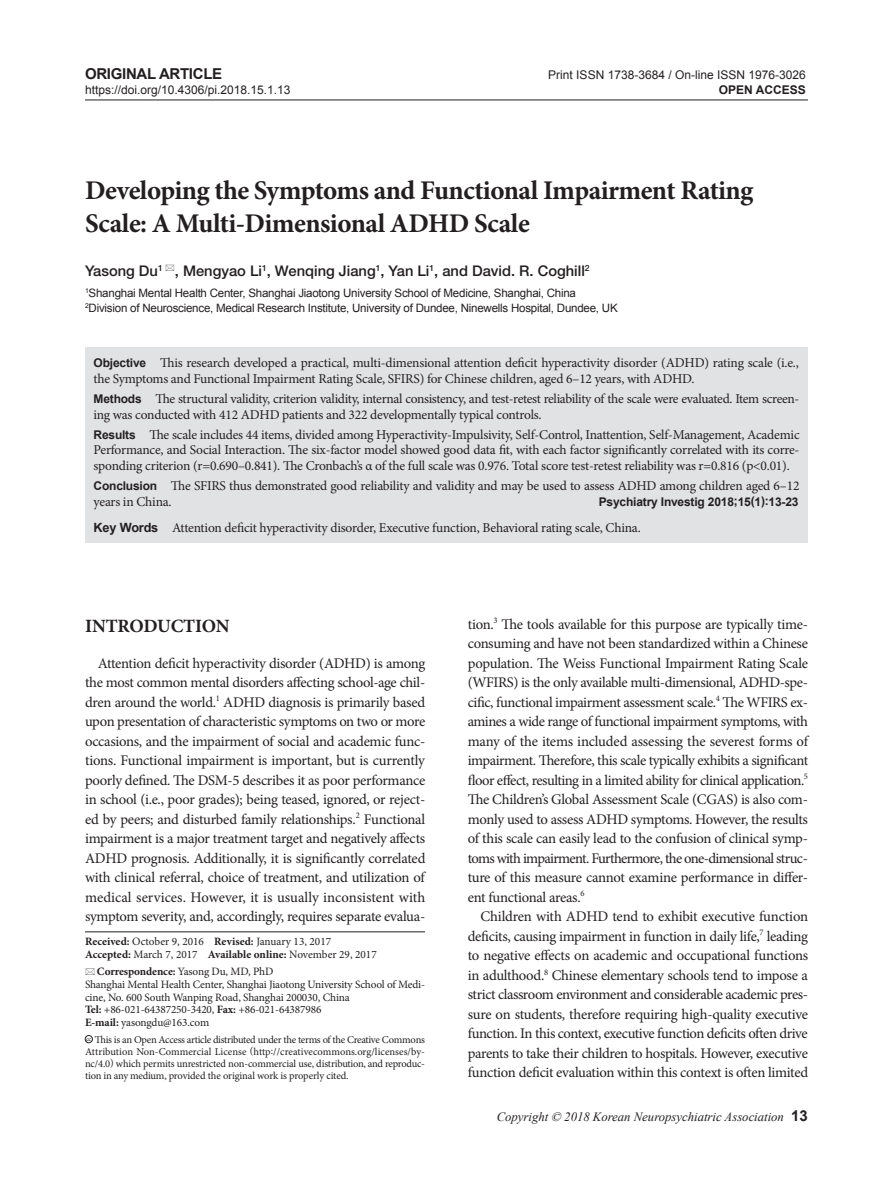
<style>
.page{position:relative;width:893px;height:1191px;background:#fff}
.page>*{position:absolute;margin:0;border:0;box-sizing:border-box;transform-origin:0 0}
.논문제목{font:700 27px/33px "Minion Pro";letter-spacing:-.02em;color:#231f20}
.큰제목{font:700 18.75px "Minion Pro";letter-spacing:-.01em;color:#231f20}
.t1{font:700 15px "Arial";letter-spacing:-.02em;color:#231f20}
.본문{font:14.7px/19.5px "Minion Pro";letter-spacing:-.02em;color:#231f20;text-align:justify}
.이름{font:500 14.7px "Helvetica Neue LT Std";color:#231f20}
.초록{font:13.5px/15.8px "Minion Pro";letter-spacing:-.02em;color:#231f20}
.t2{font:italic 12.75px "Times New Roman";color:#231f20}
.t3{font:12px "Arial";color:#231f20}
.초록-2{font:700 12px "Arial";letter-spacing:-.015em;color:#231f20}
.소속{font:11.55px "Arial";letter-spacing:-.02em;color:#231f20}
.교신저자{font:11.25px/12.8px "Minion Pro";letter-spacing:-.015em;color:#231f20}
.날짜{font:11.25px "Minion Pro";color:#231f20}
.교신저자-2{font:700 11.25px "Minion Pro";letter-spacing:-.01em;color:#231f20}
.날짜-2{font:10.5px/12px "Minion Pro";letter-spacing:-.015em;color:#231f20;text-align:justify}
.t4{font:6.6px "Minion Pro";color:#231f20}
.s1{font-family:"Arial";font-weight:700;font-size:12px}
.s2{font-family:"Arial";font-weight:700;font-size:12.75px;color:#e1e2e4}
.s3{font-family:"Arial";font-weight:700;font-size:12.75px}
.s4{font-weight:700}
.s5{font-weight:400}
.s6{font-family:"Arial";font-weight:700;font-style:normal;font-size:15px}
</style>
<div class="page">
<hr style="left:85px;top:100px;width:723px;height:1px;background:#231f20">
<div style="left:85px;top:347px;width:723px;height:196px;background:#e1e2e4"></div>
<hr style="left:85px;top:931px;width:340px;height:1px;background:#231f20">
<div style="left:85px;top:1035px;width:8px;height:8px;border:1px solid #231f20;border-radius:50%"></div>
<p class="t1" style="left:85px;top:64px;width:139px">ORIGINAL ARTICLE</p>
<p class="t3" style="left:85px;top:82px;width:207px">https://doi.org/10.4306/pi.2018.15.1.13</p>
<p class="t3" style="left:548px;top:67px;width:259px">Print ISSN 1738-3684 / On-line ISSN 1976-3026</p>
<p class="초록-2" style="left:719px;top:82px;width:88px">OPEN ACCESS</p>
<p class="논문제목" style="left:85px;top:175px;width:670px">Developing the Symptoms and Functional Impairment Rating<br>Scale: A Multi-Dimensional ADHD Scale</p>
<p class="이름" style="left:85px;top:262px;width:506px">Yasong Du<sup>1</sup> , Mengyao Li<sup>1</sup>, Wenqing Jiang<sup>1</sup>, Yan Li<sup>1</sup>, and David. R. Coghill<sup>2</sup></p>
<p class="소속" style="left:85px;top:286px;width:492px"><sup>1</sup>Shanghai Mental Health Center, Shanghai Jiaotong University School of Medicine, Shanghai, China</p>
<p class="소속" style="left:85px;top:300px;width:534px"><sup>2</sup>Division of Neuroscience, Medical Research Institute, University of Dundee, Ninewells Hospital, Dundee, UK</p>
<p class="초록" style="left:94px;top:355px;width:707px"><span class="s1">Objective</span><span class="s2">aa</span>This research developed a practical, multi-dimensional attention deficit hyperactivity disorder (ADHD) rating scale (i.e., the Symptoms and Functional Impairment Rating Scale, SFIRS) for Chinese children, aged 6–12 years, with ADHD.</p>
<p class="초록" style="left:94px;top:391px;width:707px"><span class="s1">Methods</span><span class="s2">aa</span>The structural validity, criterion validity, internal consistency, and test-retest reliability of the scale were evaluated. Item screen&shy;ing was conducted with 412 ADHD patients and 322 developmentally typical controls.</p>
<p class="초록" style="left:94px;top:426px;width:708px;text-align:justify"><span class="s1">Results</span><span class="s2">aa</span>The scale includes 44 items, divided among Hyperactivity-Impulsivity, Self-Control, Inattention, Self-Management, Academic Performance, and Social Interaction. The six-factor model showed good data fit, with each factor significantly correlated with its corre&shy;sponding criterion (r=0.690–0.841). The Cronbach’s α of the full scale was 0.976. Total score test-retest reliability was r=0.816 (p&lt;0.01).</p>
<p class="초록" style="left:94px;top:478px;width:707px"><span class="s1">Conclusion</span><span class="s2">aa</span>The SFIRS thus demonstrated good reliability and validity and may be used to assess ADHD among children aged 6–12 years in China.</p>
<p class="초록-2" style="left:599px;top:493px;width:201px">Psychiatry Investig 2018;15(1):13-23</p>
<p class="초록" style="left:94px;top:520px;width:549px"><span class="s3">Key Words</span><span class="s2">aa</span>Attention deficit hyperactivity disorder, Executive function, Behavioral rating scale, China.</p>
<p class="큰제목" style="left:85px;top:615px;width:146px">INTRODUCTION</p>
<p class="본문" style="left:85px;top:653px;width:342px;text-indent:13px">Attention deficit hyperactivity disorder (ADHD) is among the most common mental disorders affecting school-age chil&shy;dren around the world.<sup>1</sup> ADHD diagnosis is primarily based upon presentation of characteristic symptoms on two or more occasions, and the impairment of social and academic func&shy;tions. Functional impairment is important, but is currently poorly defined. The DSM-5 describes it as poor performance in school (i.e., poor grades); being teased, ignored, or reject&shy;ed by peers; and disturbed family relationships.<sup>2</sup> Functional impairment is a major treatment target and negatively affects ADHD prognosis. Additionally, it is significantly correlated with clinical referral, choice of treatment, and utilization of medical services. However, it is usually inconsistent with symptom severity, and, accordingly, requires separate evalua-</p>
<p class="날짜" style="left:85px;top:934px;width:248px"><span class="s4">Received:</span> October 9, 2016 <span class="s4">Revised:</span> January 13, 2017</p>
<p class="날짜" style="left:85px;top:947px;width:293px"><span class="s4">Accepted:</span> March 7, 2017 <span class="s4">Available online:</span> November 29, 2017</p>
<p class="교신저자-2" style="left:97px;top:964px;width:178px">Correspondence: <span class="s5">Yasong Du, MD, PhD</span></p>
<p class="교신저자" style="left:85px;top:978px;width:341px">Shanghai Mental Health Center, Shanghai Jiaotong University School of Medi&shy;cine, No. 600 South Wanping Road, Shanghai 200030, China</p>
<p class="교신저자" style="left:85px;top:1003px;width:238px"><span class="s4">Tel:</span> +86-021-64387250-3420, <span class="s4">Fax:</span> +86-021-64387986</p>
<p class="교신저자" style="left:85px;top:1016px;width:126px"><span class="s4">E-mail:</span> yasongdu@163.com</p>
<p class="t4" style="left:86px;top:1034px;width:7px">cc</p>
<p class="날짜-2" style="left:85px;top:1033px;width:341px;text-indent:10px">This is an Open Access article distributed under the terms of the Creative Commons Attribution Non-Commercial License (http://creativecommons.org/licenses/by&shy;nc/4.0) which permits unrestricted non-commercial use, distribution, and reproduc&shy;tion in any medium, provided the original work is properly cited.</p>
<p class="본문" style="left:468px;top:614px;width:342px">tion.<sup>3</sup> The tools available for this purpose are typically time&shy;consuming and have not been standardized within a Chinese population. The Weiss Functional Impairment Rating Scale (WFIRS) is the only available multi-dimensional, ADHD-spe&shy;cific, functional impairment assessment scale.<sup>4</sup> The WFIRS ex&shy;amines a wide range of functional impairment symptoms, with many of the items included assessing the severest forms of impairment. Therefore, this scale typically exhibits a significant floor effect, resulting in a limited ability for clinical application.<sup>5<br></sup>The Children’s Global Assessment Scale (CGAS) is also com&shy;monly used to assess ADHD symptoms. However, the results of this scale can easily lead to the confusion of clinical symp&shy;toms with impairment. Furthermore, the one-dimensional struc&shy;ture of this measure cannot examine performance in differ&shy;ent functional areas.<sup>6</sup></p>
<p class="본문" style="left:468px;top:907px;width:342px;text-indent:13px">Children with ADHD tend to exhibit executive function deficits, causing impairment in function in daily life,<sup>7</sup> leading to negative effects on academic and occupational functions in adulthood.<sup>8</sup> Chinese elementary schools tend to impose a strict classroom environment and considerable academic pres&shy;sure on students, therefore requiring high-quality executive function. In this context, executive function deficits often drive parents to take their children to hospitals. However, executive function deficit evaluation within this context is often limited</p>
<p class="t2" style="left:497px;top:1107px;width:313px">Copyright © 2018 Korean Neuropsychiatric Association <span class="s6">13</span></p>
</div>
